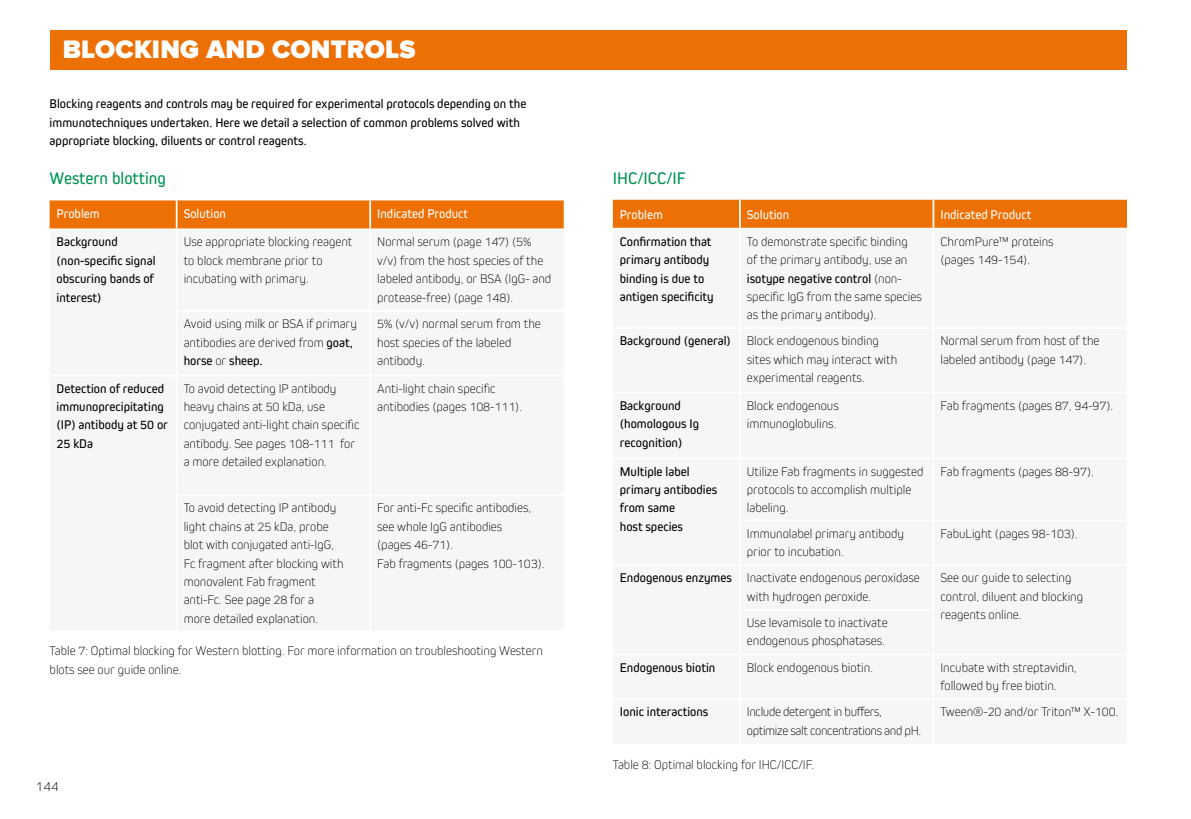
<style>
.page{position:relative;width:1191px;height:819px;background:#fff}
.page>*{position:absolute;margin:0;border:0;box-sizing:border-box;transform-origin:0 0}
.t1{font:900 26.25px "Proxima Nova";letter-spacing:.01em;color:#fff}
.t2{font:17.5px "Kiro";color:#009453}
.t3{font:200 14px "Kiro";color:#000}
.t4{font:200 13.12px/18.4px "Kiro";color:#000}
.t5{font:13.12px/18.4px "Kiro";color:#000}
.t6{font:13.12px "Kiro";color:#fff}
.t7{font:200 13.12px/18.4px "Kiro";letter-spacing:-.025em;color:#000}
.s1{font-weight:400}
</style>
<div class="page">
<div style="left:50px;top:30px;width:1076px;height:39px;background:#ed7004"></div>
<div style="left:50px;top:200px;width:514px;height:28px;background:#ed7004"></div>
<hr style="left:369px;top:200px;width:2px;height:28px;background:#fff">
<div style="left:613px;top:200px;width:514px;height:28px;background:#ed7004"></div>
<hr style="left:739px;top:200px;width:2px;height:28px;background:#fff">
<hr style="left:932px;top:200px;width:2px;height:28px;background:#fff">
<h1 class="t1" style="left:63px;top:38px;width:354px">BLOCKING AND CONTROLS</h1>
<p class="t5" style="left:50px;top:94px;width:478px">Blocking reagents and controls may be required for experimental protocols depending on the immunotechniques undertaken. Here we detail a selection of common problems solved with appropriate blocking, diluents or control reagents.</p>
<h2 class="t2" style="left:50px;top:168px;width:118px">Western blotting</h2>
<p class="t6" style="left:57px;top:205px;width:45px">Problem</p>
<p class="t6" style="left:184px;top:205px;width:44px">Solution</p>
<p class="t6" style="left:377px;top:205px;width:92px">Indicated Product</p>
<p class="t5" style="left:57px;top:232px;width:100px">Background (non-specific signal obscuring bands of interest)</p>
<p class="t4" style="left:184px;top:232px;width:170px">Use appropriate blocking reagent to block membrane prior to incubating with primary.</p>
<p class="t4" style="left:377px;top:232px;width:176px">Normal serum (page 147) (5% v/v) from the host species of the labeled antibody, or BSA (IgG- and protease-free) (page 148).</p>
<p class="t4" style="left:184px;top:314px;width:175px">Avoid using milk or BSA if primary antibodies are derived from <span class="s1">goat, horse</span> or <span class="s1">sheep.</span></p>
<p class="t4" style="left:377px;top:314px;width:165px">5% (v/v) normal serum from the host species of the labeled antibody.</p>
<p class="t5" style="left:57px;top:379px;width:113px">Detection of reduced immunoprecipitating (IP) antibody at 50 or<br>25 kDa</p>
<p class="t4" style="left:184px;top:378px;width:177px">To avoid detecting IP antibody heavy chains at 50 kDa, use conjugated anti-light chain specific antibody. See pages 108-111 for a more detailed explanation.</p>
<p class="t4" style="left:377px;top:378px;width:146px">Anti-light chain specific antibodies (pages 108-111).</p>
<p class="t4" style="left:184px;top:498px;width:161px">To avoid detecting IP antibody light chains at 25 kDa, probe blot with conjugated anti-IgG,<br>Fc fragment after blocking with monovalent Fab fragment anti-Fc. See page 28 for a more detailed explanation.</p>
<p class="t4" style="left:377px;top:498px;width:169px">For anti-Fc specific antibodies, see whole IgG antibodies<br>(pages 46-71).<br>Fab fragments (pages 100-103).</p>
<p class="t4" style="left:50px;top:641px;width:495px">Table 7: Optimal blocking for Western blotting. For more information on troubleshooting Western blots see our guide online.</p>
<p class="t3" style="left:35px;top:777px;width:25px">144</p>
<h2 class="t2" style="left:613px;top:168px;width:74px">IHC/ICC/IF</h2>
<p class="t6" style="left:620px;top:207px;width:45px">Problem</p>
<p class="t6" style="left:747px;top:207px;width:44px">Solution</p>
<p class="t6" style="left:940px;top:207px;width:92px">Indicated Product</p>
<p class="t5" style="left:620px;top:232px;width:95px">Confirmation that primary antibody binding is due to antigen specificity</p>
<p class="t4" style="left:747px;top:232px;width:176px">To demonstrate specific binding<br>of the primary antibody, use an <span class="s1">isotype negative control</span> (non&shy;specific IgG from the same species as the primary antibody).</p>
<p class="t4" style="left:940px;top:232px;width:115px">ChromPure™ proteins (pages 149-154).</p>
<p class="t4" style="left:747px;top:331px;width:152px;text-indent:-127px"><span class="s1">Background (general)</span> Block endogenous binding sites which may interact with experimental reagents.</p>
<p class="t4" style="left:940px;top:331px;width:161px">Normal serum from host of the labeled antibody (page 147).</p>
<p class="t5" style="left:620px;top:396px;width:81px">Background (homologous Ig recognition)</p>
<p class="t4" style="left:747px;top:395px;width:93px">Block endogenous immunoglobulins.</p>
<p class="t4" style="left:940px;top:395px;width:174px">Fab fragments (pages 87, 94-97).</p>
<p class="t5" style="left:620px;top:461px;width:99px">Multiple label primary antibodies from same<br>host species</p>
<p class="t4" style="left:747px;top:461px;width:178px">Utilize Fab fragments in suggested protocols to accomplish multiple labeling.</p>
<p class="t4" style="left:940px;top:461px;width:155px">Fab fragments (pages 88-97).</p>
<p class="t4" style="left:747px;top:523px;width:159px">Immunolabel primary antibody prior to incubation.</p>
<p class="t4" style="left:940px;top:523px;width:139px">FabuLight (pages 98-103).</p>
<p class="t4" style="left:747px;top:568px;width:174px;text-indent:-127px"><span class="s1">Endogenous enzymes</span> Inactivate endogenous peroxidase with hydrogen peroxide.</p>
<p class="t4" style="left:940px;top:568px;width:144px">See our guide to selecting control, diluent and blocking reagents online.</p>
<p class="t4" style="left:747px;top:612px;width:142px">Use levamisole to inactivate endogenous phosphatases.</p>
<p class="t5" style="left:620px;top:657px;width:97px">Endogenous biotin</p>
<p class="t4" style="left:747px;top:657px;width:128px">Block endogenous biotin.</p>
<p class="t4" style="left:940px;top:657px;width:138px">Incubate with streptavidin, followed by free biotin.</p>
<p class="t5" style="left:620px;top:702px;width:90px">Ionic interactions</p>
<p class="t7" style="left:747px;top:702px;width:176px">Include detergent in buffers, optimize salt concentrations and pH.</p>
<p class="t4" style="left:940px;top:702px;width:180px">Tween®-20 and/or Triton™ X-100.</p>
<p class="t4" style="left:613px;top:754px;width:203px">Table 8: Optimal blocking for IHC/ICC/IF.</p>
</div>
